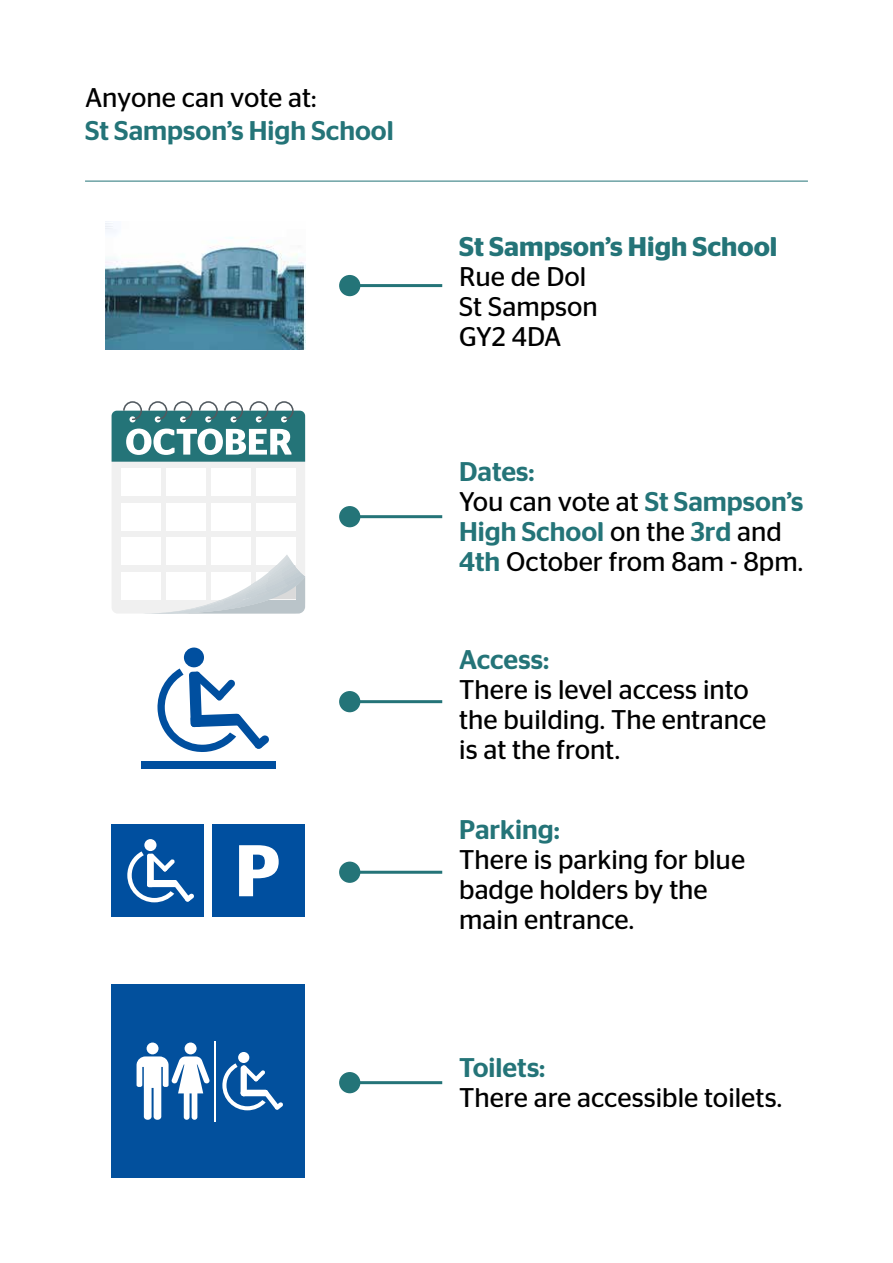
<style>
.page{position:relative;width:893px;height:1263px;background:#fff}
.page>*{position:absolute;margin:0;border:0;box-sizing:border-box;transform-origin:0 0}
.t1{font:27px/30px "Stag Sans";color:#000}
.t2{font:500 27px "Stag Sans";color:#247478}
.t3{font:600 27px "Stag Sans";color:#247478}
.s1{font-weight:500;color:#247478}
</style>
<div class="page">
<svg style="left:112px;top:401px;width:193px;height:213px"></svg>
<div style="left:112px;top:984px;width:193px;height:194px;background:#02509d"></div>
<div style="left:147px;top:1042px;width:12px;height:12px;background:#fff;border-radius:50%"></div>
<svg style="left:137px;top:1056px;width:73px;height:64px"></svg>
<div style="left:185px;top:1042px;width:12px;height:12px;background:#fff;border-radius:50%"></div>
<hr style="left:215px;top:1041px;width:1px;height:80px;background:#fff">
<div style="left:238px;top:1052px;width:11px;height:11px;background:#fff;border-radius:50%"></div>
<svg style="left:222px;top:1063px;width:61px;height:47px"></svg>
<hr style="left:353px;top:1081px;width:89px;height:3px;background:#247478">
<div style="left:339px;top:1072px;width:21px;height:21px;background:#247478;border-radius:50%"></div>
<hr style="left:347px;top:871px;width:95px;height:3px;background:#247478">
<div style="left:339px;top:861px;width:21px;height:22px;background:#247478;border-radius:50%"></div>
<hr style="left:342px;top:700px;width:100px;height:3px;background:#247478">
<hr style="left:342px;top:515px;width:100px;height:3px;background:#247478">
<hr style="left:342px;top:284px;width:100px;height:3px;background:#247478">
<div style="left:339px;top:691px;width:21px;height:21px;background:#247478;border-radius:50%"></div>
<div style="left:339px;top:506px;width:21px;height:21px;background:#247478;border-radius:50%"></div>
<div style="left:339px;top:275px;width:21px;height:21px;background:#247478;border-radius:50%"></div>
<img style="left:105px;top:223px;width:200px;height:126px">
<hr style="left:85px;top:181px;width:723px;height:1px;background:#247478">
<div style="left:213px;top:824px;width:92px;height:93px;background:#004f9f"></div>
<div style="left:112px;top:824px;width:92px;height:93px;background:#004f9f"></div>
<div style="left:144px;top:839px;width:12px;height:12px;background:#fff;border-radius:50%"></div>
<svg style="left:127px;top:851px;width:67px;height:51px"></svg>
<svg style="left:239px;top:845px;width:40px;height:51px"></svg>
<div style="left:184px;top:647px;width:20px;height:20px;background:#004f9f;border-radius:50%"></div>
<svg style="left:157px;top:668px;width:112px;height:84px"></svg>
<div style="left:141px;top:761px;width:134px;height:8px;background:#004f9f"></div>
<p class="t1" style="left:85px;top:82px;width:233px">Anyone can vote at:</p>
<p class="t2" style="left:85px;top:115px;width:310px">St Sampson’s High School</p>
<p class="t3" style="left:459px;top:231px;width:320px">St Sampson’s High School</p>
<p class="t1" style="left:459px;top:261px;width:140px">Rue de Dol<br>St Sampson<br>GY2 4DA</p>
<p class="t1" style="left:459px;top:456px;width:346px"><span class="s1">Dates:<br></span>You can vote at <span class="s1">St Sampson’s<br>High School</span> on the <span class="s1">3rd</span> and<br><span class="s1">4th</span> October from 8am - 8pm.</p>
<p class="t2" style="left:459px;top:644px;width:91px">Access:</p>
<p class="t1" style="left:459px;top:674px;width:309px">There is level access into the building. The entrance is at the front.</p>
<p class="t2" style="left:459px;top:814px;width:102px">Parking:</p>
<p class="t1" style="left:459px;top:845px;width:288px">There is parking for blue badge holders by the main entrance.</p>
<p class="t2" style="left:459px;top:1052px;width:88px">Toilets:</p>
<p class="t1" style="left:459px;top:1082px;width:324px">There are accessible toilets.</p>
</div>
